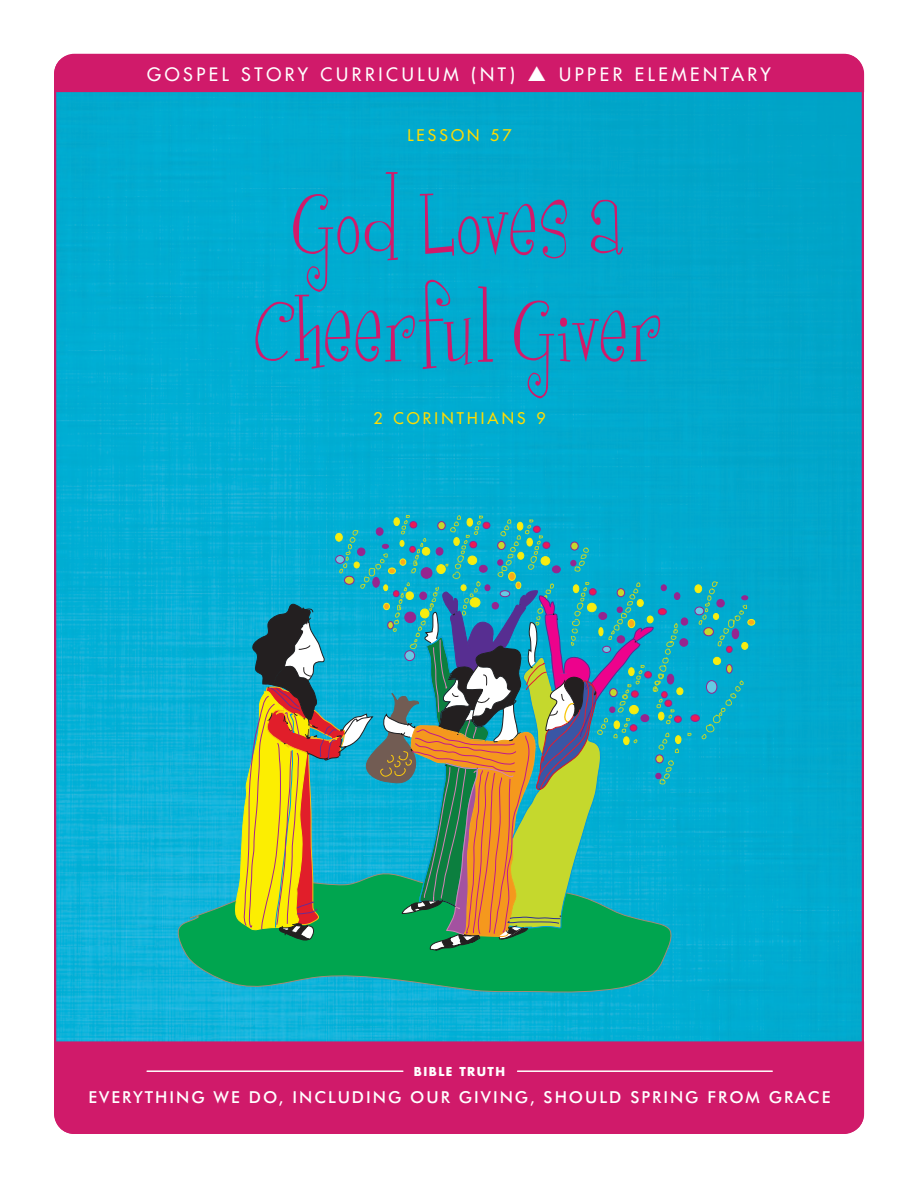
<style>
.page{position:relative;width:918px;height:1188px;background:#fff}
.page>*{position:absolute;margin:0;border:0;box-sizing:border-box;transform-origin:0 0}
.t1{font:97.5px/106.5px "Girlsare Weird";color:#d01a6a;text-align:center}
.t2{font:18px "Futura";letter-spacing:.2em;color:#fff}
.t3{font:500 16.5px "Futura BT";letter-spacing:.12em;color:#fff}
.Bible_reference{font:15.6px "Futura";letter-spacing:.2em;color:#ffdc01}
.Bible_Truth_1{font:700 12px "Futura";letter-spacing:.12em;color:#fff}
</style>
<div class="page">
<img style="left:57px;top:92px;width:804px;height:949px">
<div style="left:54px;top:54px;width:810px;height:38px;background:#d01a6a"></div>
<div style="left:54px;top:1041px;width:810px;height:93px;background:#d01a6a"></div>
<hr style="left:518px;top:1070px;width:254px;height:2px;background:#fff">
<hr style="left:147px;top:1070px;width:256px;height:2px;background:#fff">
<div style="left:748px;top:619px;width:7px;height:6px;background:#faab1a;border-radius:50%"></div>
<div style="left:748px;top:619px;width:7px;height:7px;border:1px solid #f7ed0f;border-radius:50%"></div>
<svg style="left:178px;top:871px;width:57px;height:121px;background:#0eac9a"></svg>
<svg style="left:235px;top:514px;width:513px;height:478px;background:#39a297"></svg>
<p class="t2" style="left:147px;top:63px;width:625px">GOSPEL STORY CURRICULUM (NT) ▲ UPPER ELEMENTARY</p>
<p class="Bible_reference" style="left:407px;top:126px;width:106px">LESSON 57</p>
<p class="t1" style="left:255px;top:168px;width:410px">God Loves a<br>Cheerful Giver</p>
<p class="Bible_reference" style="left:373px;top:409px;width:173px">2 CORINTHIANS 9</p>
<p class="Bible_Truth_1" style="left:414px;top:1064px;width:93px">BIBLE TRUTH</p>
<p class="t3" style="left:88px;top:1087px;width:744px">EVERYTHING WE DO, INCLUDING OUR GIVING, SHOULD SPRING FROM GRACE</p>
</div>
